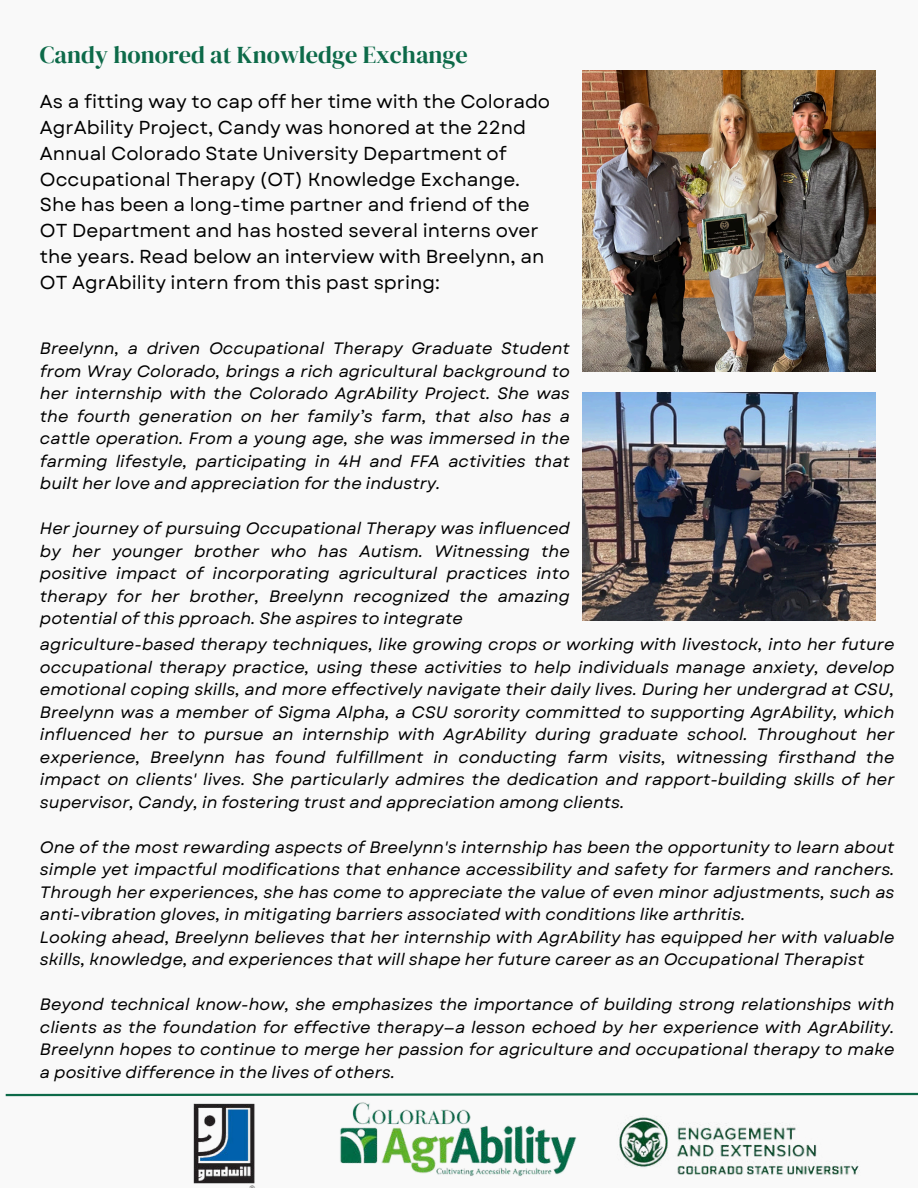
<style>
.page{position:relative;width:918px;height:1188px;background:#f9f9f9}
.page>*{position:absolute;margin:0;border:0;box-sizing:border-box;transform-origin:0 0}
.t1{font:24.3px "DM Serif Display";color:#0d6a49}
.t2{font:18.75px/25.8px "Garet";color:#000}
.t3{font:italic 16.5px/22.5px "Garet";color:#000;text-align:justify}
</style>
<div class="page">
<img style="left:582px;top:71px;width:294px;height:300px">
<img style="left:582px;top:393px;width:294px;height:227px">
<svg style="left:5px;top:1092px;width:913px;height:5px"></svg>
<img style="left:619px;top:1117px;width:241px;height:58px">
<img style="left:340px;top:1102px;width:237px;height:74px">
<img style="left:193px;top:1103px;width:62px;height:85px">
<h1 class="t1" style="left:40px;top:41px;width:429px">Candy honored at Knowledge Exchange</h1>
<p class="t2" style="left:40px;top:89px;width:512px">As a fitting way to cap off her time with the Colorado AgrAbility Project, Candy was honored at the 22nd Annual Colorado State University Department of Occupational Therapy (OT) Knowledge Exchange.<br>She has been a long-time partner and friend of the OT Department and has hosted several interns over the years. Read below an interview with Breelynn, an OT AgrAbility intern from this past spring:</p>
<p class="t3" style="left:40px;top:338px;width:531px">Breelynn, a driven Occupational Therapy Graduate Student from Wray Colorado, brings a rich agricultural background to her internship with the Colorado AgrAbility Project. She was the fourth generation on her family’s farm, that also has a cattle operation. From a young age, she was immersed in the farming lifestyle, participating in 4H and FFA activities that built her love and appreciation for the industry.</p>
<p class="t3" style="left:40px;top:518px;width:531px">Her journey of pursuing Occupational Therapy was influenced by her younger brother who has Autism. Witnessing the positive impact of incorporating agricultural practices into therapy for her brother, Breelynn recognized the amazing potential of this pproach. She aspires to integrate</p>
<p class="t3" style="left:40px;top:634px;width:856px">agriculture-based therapy techniques, like growing crops or working with livestock, into her future occupational therapy practice, using these activities to help individuals manage anxiety, develop emotional coping skills, and more effectively navigate their daily lives. During her undergrad at CSU, Breelynn was a member of Sigma Alpha, a CSU sorority committed to supporting AgrAbility, which influenced her to pursue an internship with AgrAbility during graduate school. Throughout her experience, Breelynn has found fulfillment in conducting farm visits, witnessing firsthand the impact on clients' lives. She particularly admires the dedication and rapport-building skills of her supervisor, Candy, in fostering trust and appreciation among clients.</p>
<p class="t3" style="left:40px;top:836px;width:856px;text-align:left">One of the most rewarding aspects of Breelynn's internship has been the opportunity to learn about simple yet impactful modifications that enhance accessibility and safety for farmers and ranchers.<br>Through her experiences, she has come to appreciate the value of even minor adjustments, such as anti-vibration gloves, in mitigating barriers associated with conditions like arthritis.<br>Looking ahead, Breelynn believes that her internship with AgrAbility has equipped her with valuable skills, knowledge, and experiences that will shape her future career as an Occupational Therapist</p>
<p class="t3" style="left:40px;top:994px;width:856px">Beyond technical know-how, she emphasizes the importance of building strong relationships with clients as the foundation for effective therapy—a lesson echoed by her experience with AgrAbility.<br>Breelynn hopes to continue to merge her passion for agriculture and occupational therapy to make a positive difference in the lives of others.</p>
</div>
